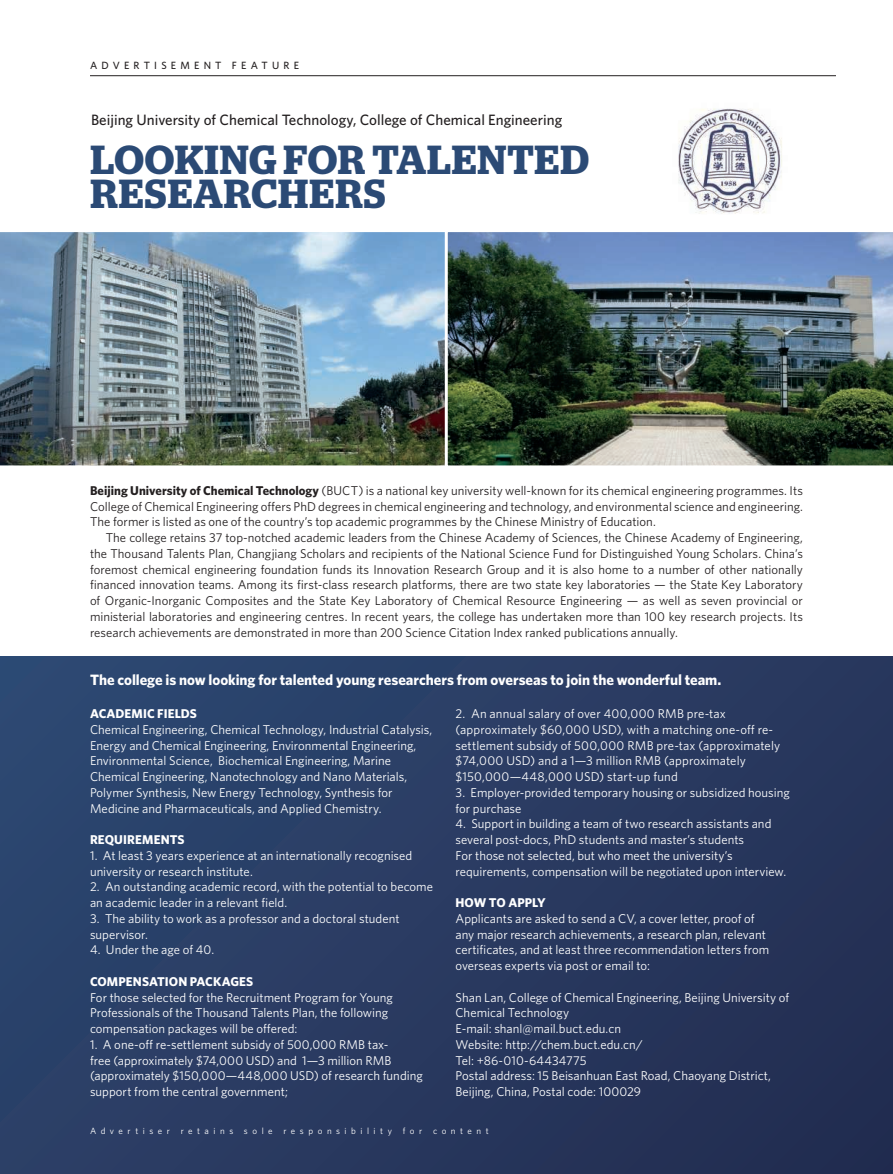
<style>
.page{position:relative;width:893px;height:1174px;background:#fff}
.page>*{position:absolute;margin:0;border:0;box-sizing:border-box;transform-origin:0 0}
.t1{font:600 40.5px/33.8px "Stag";letter-spacing:.02em;color:#2b4a75}
.t2{font:700 15px "Whitney";letter-spacing:-.005em;color:#fff}
.t3{font:500 15px "Whitney";color:#231f20}
.t4{font:12.75px/15.8px "Whitney";color:#fff}
.t5{font:12.75px/15.8px "Whitney";color:#231f20;text-align:justify}
.t6{font:700 12.75px "Whitney";letter-spacing:.005em;color:#fff}
.t7{font:500 10.5px "Whitney";letter-spacing:.405em;color:#231f20}
.t8{font:9px "Whitney";letter-spacing:.5em;color:#fff}
.s1{font-weight:700}
</style>
<div class="page">
<img style="left:678px;top:108px;width:104px;height:106px">
<div style="left:0;top:656px;width:893px;height:518px;background:linear-gradient(to right,#2c456e,#253156)"></div>
<img style="left:0;top:232px;width:445px;height:234px">
<img style="left:447px;top:232px;width:446px;height:234px">
<hr style="left:90px;top:75px;width:746px;height:1px;background:#231f20">
<p class="t7" style="left:90px;top:59px;width:211px">ADVERTISEMENT FEATURE</p>
<p class="t3" style="left:91px;top:109px;width:473px">Beijing University of Chemical Technology, College of Chemical Engineering</p>
<h1 class="t1" style="left:90px;top:143px;width:500px">LOOKING FOR TALENTED<br>RESEARCHERS</h1>
<p class="t5" style="left:90px;top:482px;width:714px"><span class="s1">Beijing University of Chemical Technology</span> (BUCT) is a national key university well-known for its chemical engineering programmes. Its College of Chemical Engineering offers PhD degrees in chemical engineering and technology, and environmental science and engineering.<br>The former is listed as one of the country’s top academic programmes by the Chinese Ministry of Education.</p>
<p class="t5" style="left:90px;top:529px;width:714px;text-indent:16px">The college retains 37 top-notched academic leaders from the Chinese Academy of Sciences, the Chinese Academy of Engineering, the Thousand Talents Plan, Changjiang Scholars and recipients of the National Science Fund for Distinguished Young Scholars. China’s foremost chemical engineering foundation funds its Innovation Research Group and it is also home to a number of other nationally financed innovation teams. Among its first-class research platforms, there are two state key laboratories — the State Key Laboratory of Organic-Inorganic Composites and the State Key Laboratory of Chemical Resource Engineering — as well as seven provincial or ministerial laboratories and engineering centres. In recent years, the college has undertaken more than 100 key research projects. Its research achievements are demonstrated in more than 200 Science Citation Index ranked publications annually.</p>
<p class="t2" style="left:90px;top:669px;width:633px">The college is now looking for talented young researchers from overseas to join the wonderful team.</p>
<p class="t6" style="left:90px;top:705px;width:108px">ACADEMIC FIELDS</p>
<p class="t4" style="left:90px;top:721px;width:344px">Chemical Engineering, Chemical Technology, Industrial Catalysis, Energy and Chemical Engineering, Environmental Engineering, Environmental Science, Biochemical Engineering, Marine Chemical Engineering, Nanotechnology and Nano Materials, Polymer Synthesis, New Energy Technology, Synthesis for Medicine and Pharmaceuticals, and Applied Chemistry.</p>
<p class="t6" style="left:90px;top:831px;width:96px">REQUIREMENTS</p>
<p class="t4" style="left:90px;top:847px;width:324px">1. At least 3 years experience at an internationally recognised university or research institute.</p>
<p class="t4" style="left:90px;top:878px;width:345px">2. An outstanding academic record, with the potential to become an academic leader in a relevant field.</p>
<p class="t4" style="left:90px;top:910px;width:311px">3. The ability to work as a professor and a doctoral student supervisor.</p>
<p class="t4" style="left:90px;top:941px;width:126px">4. Under the age of 40.</p>
<p class="t6" style="left:90px;top:973px;width:165px">COMPENSATION PACKAGES</p>
<p class="t4" style="left:90px;top:989px;width:305px">For those selected for the Recruitment Program for Young<br>Professionals of the Thousand Talents Plan, the following compensation packages will be offered:</p>
<p class="t4" style="left:90px;top:1036px;width:334px">1. A one-off re-settlement subsidy of 500,000 RMB tax-<br>free (approximately $74,000 USD) and 1—3 million RMB (approximately $150,000—448,000 USD) of research funding support from the central government;</p>
<p class="t4" style="left:455px;top:705px;width:326px">2. An annual salary of over 400,000 RMB pre-tax (approximately $60,000 USD), with a matching one-off re&shy;settlement subsidy of 500,000 RMB pre-tax (approximately $74,000 USD) and a 1—3 million RMB (approximately $150,000—448,000 USD) start-up fund</p>
<p class="t4" style="left:455px;top:784px;width:336px">3. Employer-provided temporary housing or subsidized housing for purchase</p>
<p class="t4" style="left:455px;top:815px;width:332px">4. Support in building a team of two research assistants and several post-docs, PhD students and master’s students<br>For those not selected, but who meet the university’s requirements, compensation will be negotiated upon interview.</p>
<p class="t6" style="left:455px;top:894px;width:92px">HOW TO APPLY</p>
<p class="t4" style="left:455px;top:910px;width:315px">Applicants are asked to send a CV, a cover letter, proof of any major research achievements, a research plan, relevant certificates, and at least three recommendation letters from overseas experts via post or email to:</p>
<p class="t4" style="left:455px;top:989px;width:335px">Shan Lan, College of Chemical Engineering, Beijing University of Chemical Technology<br>E-mail: shanl@mail.buct.edu.cn<br>Website: http://chem.buct.edu.cn/<br>Tel: +86-010-64434775<br>Postal address: 15 Beisanhuan East Road, Chaoyang District, Beijing, China, Postal code: 100029</p>
<p class="t8" style="left:90px;top:1125px;width:400px">Advertiser retains sole responsibility for content</p>
</div>
